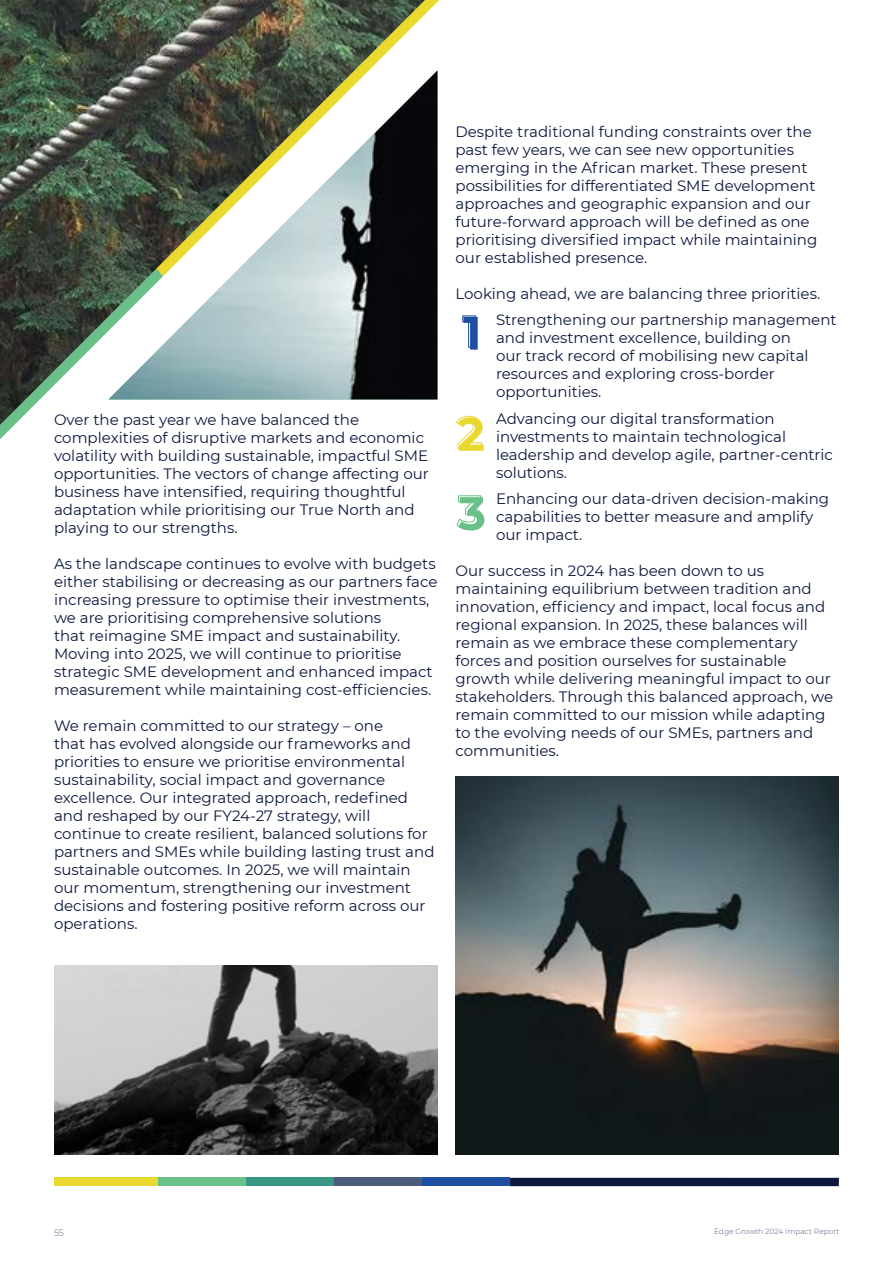
<style>
.page{position:relative;width:893px;height:1263px;background:#fff}
.page>*{position:absolute;margin:0;border:0;box-sizing:border-box;transform-origin:0 0}
.t1{font:15px/18px "Montserrat";color:#0d173d}
.t2{font:300 9px "Montserrat";color:#4d5b7a}
.t3{font:300 7.5px "Montserrat";color:#4d5b7a}
</style>
<div class="page">
<img style="left:0;top:0;width:432px;height:400px">
<svg style="left:0;top:269px;width:163px;height:170px"></svg>
<img style="left:156px;top:0;width:283px;height:276px">
<img style="left:54px;top:965px;width:383px;height:190px">
<img style="left:455px;top:777px;width:384px;height:378px">
<div style="left:510px;top:1178px;width:329px;height:8px;background:#0d173d"></div>
<div style="left:422px;top:1178px;width:88px;height:8px;background:#1e4ea1"></div>
<div style="left:334px;top:1178px;width:88px;height:8px;background:#4d5b7a"></div>
<div style="left:246px;top:1178px;width:88px;height:8px;background:#389783"></div>
<div style="left:157px;top:1178px;width:89px;height:8px;background:#6ac088"></div>
<div style="left:54px;top:1178px;width:103px;height:8px;background:#e9d82e"></div>
<img style="left:108px;top:70px;width:329px;height:329px">
<svg style="left:462px;top:315px;width:16px;height:35px"></svg>
<svg style="left:455px;top:415px;width:29px;height:36px"></svg>
<svg style="left:456px;top:495px;width:28px;height:35px"></svg>
<p class="t1" style="left:54px;top:410px;width:376px">Over the past year we have balanced the complexities of disruptive markets and economic volatility with building sustainable, impactful SME opportunities. The vectors of change affecting our business have intensified, requiring thoughtful adaptation while prioritising our True North and playing to our strengths.</p>
<p class="t1" style="left:54px;top:554px;width:385px">As the landscape continues to evolve with budgets either stabilising or decreasing as our partners face increasing pressure to optimise their investments, we are prioritising comprehensive solutions<br>that reimagine SME impact and sustainability.<br>Moving into 2025, we will continue to prioritise strategic SME development and enhanced impact measurement while maintaining cost-efficiencies.</p>
<p class="t1" style="left:54px;top:716px;width:382px">We remain committed to our strategy – one<br>that has evolved alongside our frameworks and priorities to ensure we prioritise environmental sustainability, social impact and governance excellence. Our integrated approach, redefined and reshaped by our FY24-27 strategy, will continue to create resilient, balanced solutions for partners and SMEs while building lasting trust and sustainable outcomes. In 2025, we will maintain our momentum, strengthening our investment decisions and fostering positive reform across our operations.</p>
<p class="t1" style="left:455px;top:122px;width:363px">Despite traditional funding constraints over the past few years, we can see new opportunities emerging in the African market. These present possibilities for differentiated SME development approaches and geographic expansion and our future-forward approach will be defined as one prioritising diversified impact while maintaining our established presence.</p>
<p class="t1" style="left:455px;top:284px;width:366px">Looking ahead, we are balancing three priorities.</p>
<p class="t1" style="left:496px;top:310px;width:342px">Strengthening our partnership management and investment excellence, building on<br>our track record of mobilising new capital resources and exploring cross-border opportunities.</p>
<p class="t1" style="left:496px;top:409px;width:338px">Advancing our digital transformation investments to maintain technological leadership and develop agile, partner-centric solutions.</p>
<p class="t1" style="left:496px;top:489px;width:335px">Enhancing our data-driven decision-making capabilities to better measure and amplify our impact.</p>
<p class="t1" style="left:455px;top:561px;width:379px">Our success in 2024 has been down to us maintaining equilibrium between tradition and innovation, efficiency and impact, local focus and regional expansion. In 2025, these balances will remain as we embrace these complementary forces and position ourselves for sustainable growth while delivering meaningful impact to our stakeholders. Through this balanced approach, we remain committed to our mission while adapting to the evolving needs of our SMEs, partners and communities.</p>
<p class="t2" style="left:54px;top:1226px;width:11px">55</p>
<p class="t3" style="left:714px;top:1226px;width:127px">Edge Growth 2024 Impact Report</p>
</div>
